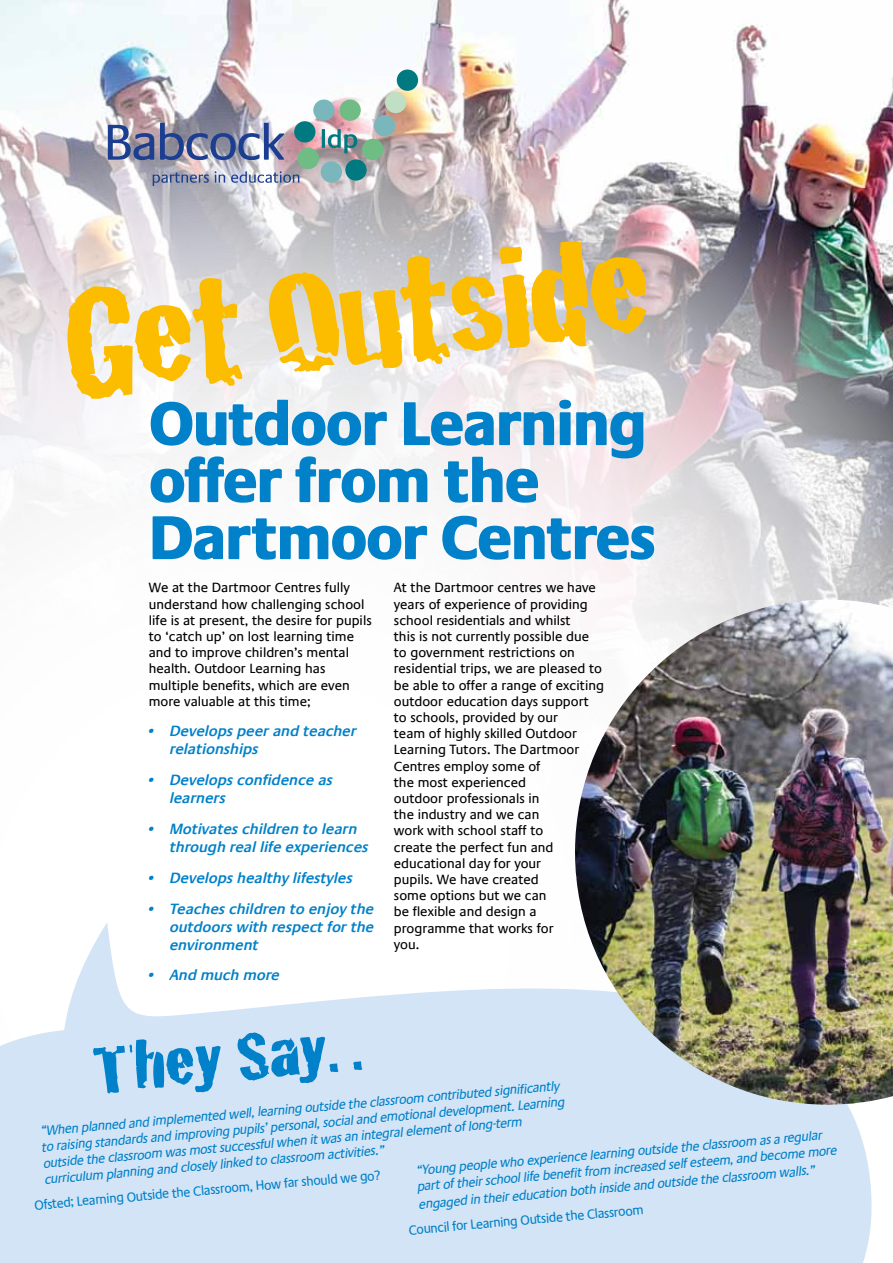
<style>
.page{position:relative;width:893px;height:1263px;background:#fff}
.page>*{position:absolute;margin:0;border:0;box-sizing:border-box;transform-origin:0 0}
.t1{font:150px "Cracked";color:#fcbd00;scale:1.25 1}
.t2{font:72px "Cracked";color:#0081c9;scale:1.25 1}
.t3{font:800 63px/57px "Praxis Com";letter-spacing:-.025em;color:#0081c9;scale:.95 1}
.t4{font:italic 600 15px/18px "Praxis Com";color:#0081c9}
.t5{font:13.5px/16.2px "Praxis Com";color:#000}
.t6{font:italic 13.5px/16.2px "Praxis Com";color:#0081c9;scale:.95 1}
.t7{font:13.5px "Praxis Com";color:#0081c9;scale:.95 1}
</style>
<div class="page">
<img style="left:0;top:0;width:760px;height:30px">
<img style="left:0;top:30px;width:893px;height:570px">
<svg style="left:153px;top:172px;width:56px;height:14px"></svg>
<svg style="left:215px;top:171px;width:10px;height:12px"></svg>
<svg style="left:231px;top:171px;width:68px;height:12px"></svg>
<svg style="left:108px;top:125px;width:46px;height:35px;background:#767ea6"></svg>
<svg style="left:160px;top:123px;width:124px;height:37px;background:#7f88aa"></svg>
<div style="left:397px;top:70px;width:21px;height:21px;background:#007a80;border-radius:50%"></div>
<div style="left:385px;top:92px;width:21px;height:21px;background:#c1dfc4;border-radius:50%"></div>
<div style="left:374px;top:115px;width:21px;height:21px;background:#79b7bc;border-radius:50%"></div>
<div style="left:362px;top:139px;width:21px;height:21px;background:#6fbc85;border-radius:50%"></div>
<div style="left:345px;top:159px;width:22px;height:22px;background:#007a80;border-radius:50%"></div>
<div style="left:321px;top:161px;width:21px;height:22px;background:#79b7bc;border-radius:50%"></div>
<div style="left:298px;top:148px;width:21px;height:21px;background:#6fbc85;border-radius:50%"></div>
<div style="left:294px;top:121px;width:21px;height:22px;background:#007a80;border-radius:50%"></div>
<div style="left:313px;top:100px;width:22px;height:21px;background:#79b7bc;border-radius:50%"></div>
<div style="left:339px;top:100px;width:22px;height:21px;background:#6fbc85;border-radius:50%"></div>
<hr style="left:322px;top:129px;width:3px;height:19px;background:#007a80">
<svg style="left:328px;top:129px;width:29px;height:24px"></svg>
<svg style="left:0;top:923px;width:872px;height:340px;fill:#d3e4f6"></svg>
<img style="left:575px;top:600px;width:318px;height:505px">
<h1 class="t1" style="left:51px;top:226px;width:474px;rotate:-6deg">Get Outside</h1>
<h3 class="t3" style="left:149px;top:395px;width:536px">Outdoor Learning offer from the<br>Dartmoor Centres</h3>
<p class="t5" style="left:149px;top:580px;width:225px">We at the Dartmoor Centres fully understand how challenging school life is at present, the desire for pupils to ‘catch up’ on lost learning time and to improve children’s mental health. Outdoor Learning has multiple benefits, which are even more valuable at this time;</p>
<p class="t4" style="left:170px;top:722px;width:188px;text-indent:-21px">• Develops peer and teacher relationships</p>
<p class="t4" style="left:170px;top:771px;width:165px;text-indent:-21px">• Develops confidence as learners</p>
<p class="t4" style="left:170px;top:820px;width:200px;text-indent:-21px">• Motivates children to learn through real life experiences</p>
<p class="t4" style="left:149px;top:869px;width:206px">• Develops healthy lifestyles</p>
<p class="t4" style="left:170px;top:899px;width:206px;text-align:justify;text-indent:-21px">• Teaches children to enjoy the outdoors with respect for the environment</p>
<p class="t4" style="left:149px;top:966px;width:133px">• And much more</p>
<p class="t5" style="left:394px;top:580px;width:212px">At the Dartmoor centres we have years of experience of providing school residentials and whilst<br>this is not currently possible due to government restrictions on residential trips, we are pleased to be able to offer a range of exciting outdoor education days support to schools, provided by our<br>team of highly skilled Outdoor<br>Learning Tutors. The Dartmoor<br>Centres employ some of<br>the most experienced<br>outdoor professionals in<br>the industry and we can<br>work with school staff to<br>create the perfect fun and educational day for your<br>pupils. We have created<br>some options but we can<br>be flexible and design a programme that works for<br>you.</p>
<h2 class="t2" style="left:88px;top:1013px;width:217px;rotate:-5deg">They Say. .</h2>
<p class="t6" style="left:40px;top:1123px;width:554px;rotate:-5deg">“When planned and implemented well, learning outside the classroom contributed signifi cantly to raising standards and improving pupils’ personal, social and emotional development. Learning outside the classroom was most successful when it was an integral element of long-term curriculum planning and closely linked to classroom activities.”</p>
<p class="t6" style="left:416px;top:1162px;width:445px;rotate:-5deg">“Young people who experience learning outside the classroom as a regular part of their school life benefi t from increased self esteem, and become more</p>
<p class="t6" style="left:419px;top:1196px;width:421px;rotate:-5deg">engaged in their education both inside and outside the classroom walls.”</p>
<p class="t7" style="left:408px;top:1222px;width:250px;rotate:-5deg">Council for Learning Outside the Classroom</p>
<p class="t7" style="left:34px;top:1197px;width:367px;rotate:-5deg">Ofsted; Learning Outside the Classroom, How far should we go?</p>
</div>
